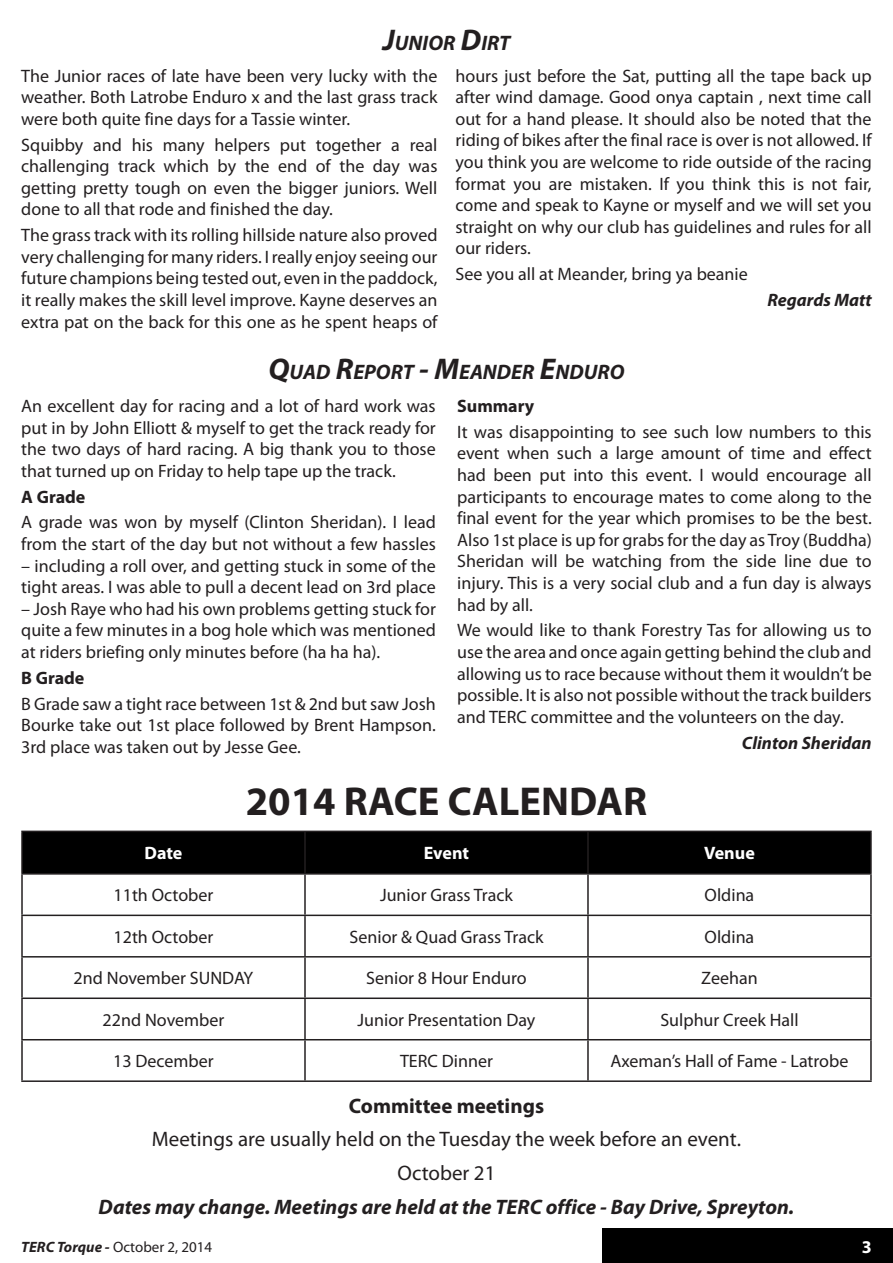
<style>
.page{position:relative;width:893px;height:1263px;background:#fff}
.page>*{position:absolute;margin:0;border:0;box-sizing:border-box;transform-origin:0 0}
.t1{font:700 40.5px "Myriad Pro";color:#231f20}
.t2{font:21px/33.8px "Myriad Pro";color:#231f20;text-align:center}
.t3{font:italic 700 21px "Myriad Pro";color:#231f20}
.t4{font:italic 700 21px "Myriad Pro";color:#231f20}
.t5{font:700 21px "Myriad Pro";color:#231f20}
.t6{font:18px/21.6px "Myriad Pro";color:#231f20;text-align:justify}
.t7{font:italic 700 18px "Myriad Pro";color:#231f20}
.t8{font:700 18px "Myriad Pro";color:#231f20}
.t9{font:700 18px "Myriad Pro";letter-spacing:-.005em;color:#fff}
.t10{font:15px "Myriad Pro";color:#231f20}
.s1{font-size:30px}
.s2{font-weight:700;font-style:italic}
</style>
<div class="page">
<div style="left:602px;top:1229px;width:291px;height:34px;background:#000"></div>
<div style="left:23px;top:832px;width:847px;height:41px;background:#000"></div>
<hr style="left:21px;top:832px;width:2px;height:41px;background:#231f20">
<hr style="left:304px;top:832px;width:2px;height:41px;background:#231f20">
<hr style="left:587px;top:832px;width:2px;height:41px;background:#231f20">
<hr style="left:870px;top:832px;width:2px;height:41px;background:#231f20">
<hr style="left:21px;top:873px;width:284px;height:2px;background:#231f20">
<hr style="left:21px;top:875px;width:2px;height:39px;background:#231f20">
<hr style="left:305px;top:873px;width:283px;height:2px;background:#231f20">
<hr style="left:304px;top:875px;width:2px;height:39px;background:#231f20">
<hr style="left:588px;top:873px;width:284px;height:2px;background:#231f20">
<hr style="left:587px;top:875px;width:2px;height:39px;background:#231f20">
<hr style="left:870px;top:875px;width:2px;height:39px;background:#231f20">
<hr style="left:21px;top:914px;width:284px;height:2px;background:#231f20">
<hr style="left:21px;top:916px;width:2px;height:40px;background:#231f20">
<hr style="left:305px;top:914px;width:283px;height:2px;background:#231f20">
<hr style="left:304px;top:916px;width:2px;height:40px;background:#231f20">
<hr style="left:588px;top:914px;width:284px;height:2px;background:#231f20">
<hr style="left:587px;top:916px;width:2px;height:40px;background:#231f20">
<hr style="left:870px;top:916px;width:2px;height:40px;background:#231f20">
<hr style="left:21px;top:956px;width:284px;height:1px;background:#231f20">
<hr style="left:21px;top:957px;width:2px;height:40px;background:#231f20">
<hr style="left:305px;top:956px;width:283px;height:1px;background:#231f20">
<hr style="left:304px;top:957px;width:2px;height:40px;background:#231f20">
<hr style="left:588px;top:956px;width:284px;height:1px;background:#231f20">
<hr style="left:587px;top:957px;width:2px;height:40px;background:#231f20">
<hr style="left:870px;top:957px;width:2px;height:40px;background:#231f20">
<hr style="left:21px;top:997px;width:284px;height:2px;background:#231f20">
<hr style="left:21px;top:999px;width:2px;height:40px;background:#231f20">
<hr style="left:305px;top:997px;width:283px;height:2px;background:#231f20">
<hr style="left:304px;top:999px;width:2px;height:40px;background:#231f20">
<hr style="left:588px;top:997px;width:284px;height:2px;background:#231f20">
<hr style="left:587px;top:999px;width:2px;height:40px;background:#231f20">
<hr style="left:870px;top:999px;width:2px;height:40px;background:#231f20">
<hr style="left:21px;top:1039px;width:284px;height:1px;background:#231f20">
<hr style="left:21px;top:1040px;width:2px;height:40px;background:#231f20">
<hr style="left:305px;top:1039px;width:283px;height:1px;background:#231f20">
<hr style="left:304px;top:1040px;width:2px;height:40px;background:#231f20">
<hr style="left:588px;top:1039px;width:284px;height:1px;background:#231f20">
<hr style="left:587px;top:1040px;width:2px;height:40px;background:#231f20">
<hr style="left:870px;top:1040px;width:2px;height:40px;background:#231f20">
<hr style="left:21px;top:1080px;width:284px;height:2px;background:#231f20">
<hr style="left:305px;top:1080px;width:283px;height:2px;background:#231f20">
<hr style="left:588px;top:1080px;width:284px;height:2px;background:#231f20">
<hr style="left:21px;top:831px;width:284px;height:1px;background:#231f20">
<hr style="left:305px;top:831px;width:283px;height:1px;background:#231f20">
<hr style="left:588px;top:831px;width:284px;height:1px;background:#231f20">
<p class="t4" style="left:383px;top:29px;width:129px"><span class="s1">J</span>UNIOR <span class="s1">D</span>IRT</p>
<p class="t6" style="left:21px;top:64px;width:418px">The Junior races of late have been very lucky with the weather. Both Latrobe Enduro x and the last grass track were both quite fine days for a Tassie winter.</p>
<p class="t6" style="left:21px;top:133px;width:418px">Squibby and his many helpers put together a real challenging track which by the end of the day was getting pretty tough on even the bigger juniors. Well done to all that rode and finished the day.</p>
<p class="t6" style="left:21px;top:224px;width:418px">The grass track with its rolling hillside nature also proved very challenging for many riders. I really enjoy seeing our future champions being tested out, even in the paddock, it really makes the skill level improve. Kayne deserves an extra pat on the back for this one as he spent heaps of</p>
<p class="t6" style="left:455px;top:64px;width:418px">hours just before the Sat, putting all the tape back up after wind damage. Good onya captain , next time call out for a hand please. It should also be noted that the riding of bikes after the final race is over is not allowed. If you think you are welcome to ride outside of the racing format you are mistaken. If you think this is not fair, come and speak to Kayne or myself and we will set you straight on why our club has guidelines and rules for all our riders.</p>
<p class="t6" style="left:455px;top:263px;width:294px">See you all at Meander, bring ya beanie</p>
<p class="t7" style="left:767px;top:288px;width:106px">Regards Matt</p>
<p class="t4" style="left:268px;top:358px;width:357px"><span class="s1">Q</span>UAD <span class="s1">R</span>EPORT <span class="s1">- M</span>EANDER <span class="s1">E</span>NDURO</p>
<p class="t6" style="left:21px;top:395px;width:416px">An excellent day for racing and a lot of hard work was put in by John Elliott &amp; myself to get the track ready for the two days of hard racing. A big thank you to those that turned up on Friday to help tape up the track.</p>
<p class="t8" style="left:21px;top:485px;width:66px">A Grade</p>
<p class="t6" style="left:21px;top:511px;width:416px">A grade was won by myself (Clinton Sheridan). I lead from the start of the day but not without a few hassles</p>
<p class="t6" style="left:21px;top:554px;width:416px">– including a roll over, and getting stuck in some of the tight areas. I was able to pull a decent lead on 3rd place</p>
<p class="t6" style="left:21px;top:598px;width:416px">– Josh Raye who had his own problems getting stuck for quite a few minutes in a bog hole which was mentioned at riders briefing only minutes before (ha ha ha).</p>
<p class="t8" style="left:21px;top:666px;width:65px">B Grade</p>
<p class="t6" style="left:21px;top:693px;width:416px">B Grade saw a tight race between 1st &amp; 2nd but saw Josh Bourke take out 1st place followed by Brent Hampson.<br>3rd place was taken out by Jesse Gee.</p>
<p class="t8" style="left:457px;top:394px;width:79px">Summary</p>
<p class="t6" style="left:457px;top:421px;width:416px">It was disappointing to see such low numbers to this event when such a large amount of time and effect had been put into this event. I would encourage all participants to encourage mates to come along to the final event for the year which promises to be the best.<br>Also 1st place is up for grabs for the day as Troy (Buddha)<br>Sheridan will be watching from the side line due to injury. This is a very social club and a fun day is always had by all.</p>
<p class="t6" style="left:457px;top:619px;width:416px">We would like to thank Forestry Tas for allowing us to use the area and once again getting behind the club and allowing us to race because without them it wouldn’t be possible. It is also not possible without the track builders and TERC committee and the volunteers on the day.</p>
<p class="t7" style="left:742px;top:731px;width:131px">Clinton Sheridan</p>
<h1 class="t1" style="left:246px;top:775px;width:403px">2014 RACE CALENDAR</h1>
<p class="t9" style="left:145px;top:841px;width:39px">Date</p>
<p class="t9" style="left:424px;top:841px;width:47px">Event</p>
<p class="t9" style="left:704px;top:841px;width:52px">Venue</p>
<p class="t6" style="left:114px;top:884px;width:101px">11th October</p>
<p class="t6" style="left:380px;top:884px;width:134px">Junior Grass Track</p>
<p class="t6" style="left:705px;top:884px;width:51px">Oldina</p>
<p class="t6" style="left:114px;top:926px;width:101px">12th October</p>
<p class="t6" style="left:349px;top:926px;width:196px">Senior &amp; Quad Grass Track</p>
<p class="t6" style="left:705px;top:926px;width:51px">Oldina</p>
<p class="t6" style="left:74px;top:967px;width:181px">2nd November SUNDAY</p>
<p class="t6" style="left:366px;top:967px;width:162px">Senior 8 Hour Enduro</p>
<p class="t6" style="left:701px;top:967px;width:58px">Zeehan</p>
<p class="t6" style="left:103px;top:1009px;width:123px">22nd November</p>
<p class="t6" style="left:358px;top:1009px;width:179px">Junior Presentation Day</p>
<p class="t6" style="left:660px;top:1009px;width:140px">Sulphur Creek Hall</p>
<p class="t6" style="left:113px;top:1050px;width:102px">13 December</p>
<p class="t6" style="left:400px;top:1050px;width:94px">TERC Dinner</p>
<p class="t6" style="left:610px;top:1050px;width:239px">Axeman’s Hall of Fame - Latrobe</p>
<p class="t5" style="left:349px;top:1092px;width:197px">Committee meetings</p>
<p class="t2" style="left:152px;top:1122px;width:591px">Meetings are usually held on the Tuesday the week before an event.<br>October 21</p>
<p class="t3" style="left:99px;top:1193px;width:697px">Dates may change. Meetings are held at the TERC office - Bay Drive, Spreyton.</p>
<p class="t10" style="left:21px;top:1237px;width:193px"><span class="s2">TERC Torque -</span> October 2, 2014</p>
<p class="t9" style="left:862px;top:1235px;width:11px">3</p>
</div>
